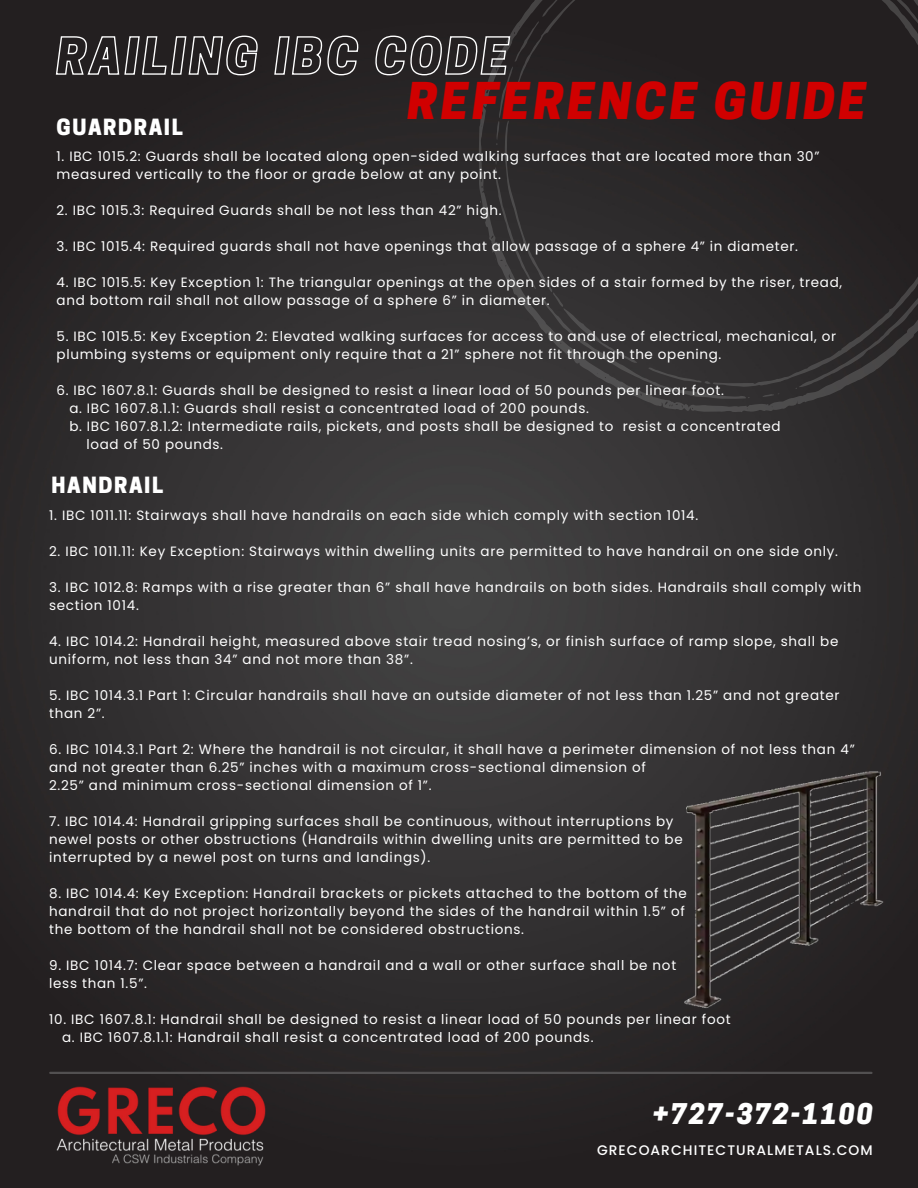
<style>
.page{position:relative;width:918px;height:1188px;background:#fff}
.page>*{position:absolute;margin:0;border:0;box-sizing:border-box;transform-origin:0 0}
.t1{font:italic 800 47.55px "Cooper Hewitt";letter-spacing:.075em;color:#d00000}
.t2{font:italic 800 26.85px "Cooper Hewitt";letter-spacing:.075em;color:#fff}
.t3{font:800 21px "Cooper Hewitt";letter-spacing:.075em;color:#fff}
.t4{font:500 13.8px "Poppins";letter-spacing:.075em;color:#fff}
.t5{font:13.5px/18px "Poppins";letter-spacing:.055em;color:#fff}
</style>
<div class="page">
<img style="left:0;top:0;width:918px;height:1188px">
<svg style="left:479px;top:0;width:439px;height:413px;background:#2b2929"></svg>
<hr style="left:50px;top:1072px;width:822px;height:2px;background:#525051">
<img style="left:49px;top:1082px;width:224px;height:89px">
<img style="left:666px;top:755px;width:225px;height:266px">
<svg style="left:55px;top:10px;width:456px;height:66px;background:#3a3637"></svg>
<h3 class="t3" style="left:57px;top:119px;width:128px">GUARDRAIL</h3>
<h1 class="t1" style="left:407px;top:83px;width:461px">REFERENCE GUIDE</h1>
<p class="t5" style="left:57px;top:148px;width:765px">1. IBC 1015.2: Guards shall be located along open-sided walking surfaces that are located more than 30” measured vertically to the floor or grade below at any point.</p>
<p class="t5" style="left:57px;top:202px;width:447px">2. IBC 1015.3: Required Guards shall be not less than 42” high.</p>
<p class="t5" style="left:57px;top:238px;width:743px">3. IBC 1015.4: Required guards shall not have openings that allow passage of a sphere 4” in diameter.</p>
<p class="t5" style="left:57px;top:274px;width:787px">4. IBC 1015.5: Key Exception 1: The triangular openings at the open sides of a stair formed by the riser, tread, and bottom rail shall not allow passage of a sphere 6” in diameter.</p>
<p class="t5" style="left:57px;top:328px;width:781px">5. IBC 1015.5: Key Exception 2: Elevated walking surfaces for access to and use of electrical, mechanical, or plumbing systems or equipment only require that a 21” sphere not fit through the opening.</p>
<p class="t5" style="left:57px;top:382px;width:669px">6. IBC 1607.8.1: Guards shall be designed to resist a linear load of 50 pounds per linear foot.</p>
<p class="t5" style="left:69px;top:400px;width:521px">a. IBC 1607.8.1.1: Guards shall resist a concentrated load of 200 pounds.</p>
<p class="t5" style="left:69px;top:418px;width:713px">b. IBC 1607.8.1.2: Intermediate rails, pickets, and posts shall be designed to resist a concentrated</p>
<p class="t5" style="left:87px;top:436px;width:138px">load of 50 pounds.</p>
<h3 class="t3" style="left:52px;top:477px;width:113px">HANDRAIL</h3>
<p class="t5" style="left:49px;top:506px;width:651px">1. IBC 1011.11: Stairways shall have handrails on each side which comply with section 1014.</p>
<p class="t5" style="left:49px;top:542px;width:790px">2. IBC 1011.11: Key Exception: Stairways within dwelling units are permitted to have handrail on one side only.</p>
<p class="t5" style="left:49px;top:578px;width:814px">3. IBC 1012.8: Ramps with a rise greater than 6” shall have handrails on both sides. Handrails shall comply with section 1014.</p>
<p class="t5" style="left:49px;top:632px;width:791px">4. IBC 1014.2: Handrail height, measured above stair tread nosing’s, or finish surface of ramp slope, shall be uniform, not less than 34” and not more than 38”.</p>
<p class="t5" style="left:49px;top:686px;width:792px">5. IBC 1014.3.1 Part 1: Circular handrails shall have an outside diameter of not less than 1.25” and not greater than 2”.</p>
<p class="t5" style="left:49px;top:740px;width:807px">6. IBC 1014.3.1 Part 2: Where the handrail is not circular, it shall have a perimeter dimension of not less than 4” and not greater than 6.25” inches with a maximum cross-sectional dimension of<br>2.25” and minimum cross-sectional dimension of 1”.</p>
<p class="t5" style="left:49px;top:812px;width:635px">7. IBC 1014.4: Handrail gripping surfaces shall be continuous, without interruptions by newel posts or other obstructions (Handrails within dwelling units are permitted to be interrupted by a newel post on turns and landings).</p>
<p class="t5" style="left:49px;top:884px;width:639px">8. IBC 1014.4: Key Exception: Handrail brackets or pickets attached to the bottom of the handrail that do not project horizontally beyond the sides of the handrail within 1.5” of the bottom of the handrail shall not be considered obstructions.</p>
<p class="t5" style="left:49px;top:956px;width:629px">9. IBC 1014.7: Clear space between a handrail and a wall or other surface shall be not less than 1.5”.</p>
<p class="t5" style="left:62px;top:1010px;width:670px;text-indent:-13px">10. IBC 1607.8.1: Handrail shall be designed to resist a linear load of 50 pounds per linear foot a. IBC 1607.8.1.1: Handrail shall resist a concentrated load of 200 pounds.</p>
<h2 class="t2" style="left:653px;top:1104px;width:222px">+727-372-1100</h2>
<p class="t4" style="left:597px;top:1140px;width:277px">GRECOARCHITECTURALMETALS.COM</p>
</div>
